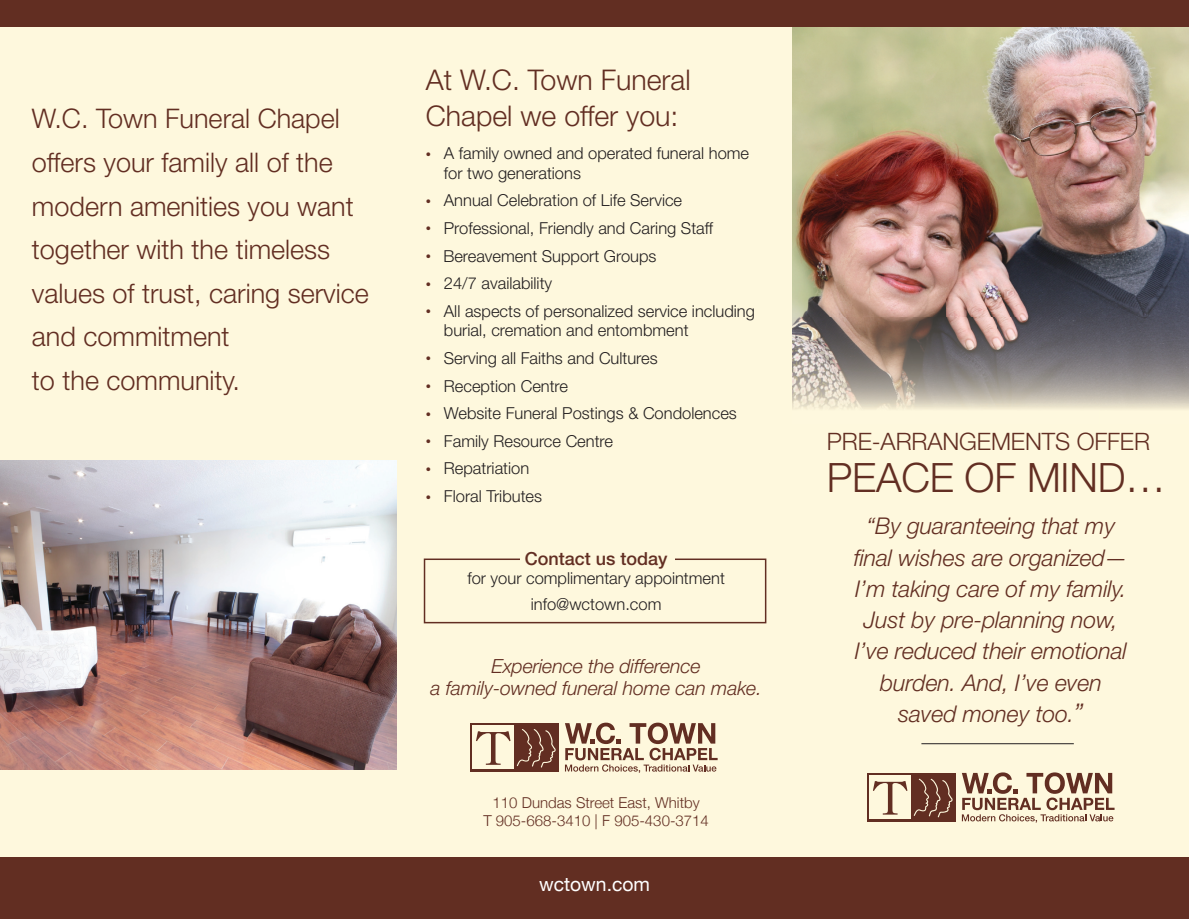
<style>
.page{position:relative;width:1189px;height:919px;background:#fff}
.page>*{position:absolute;margin:0;border:0;box-sizing:border-box;transform-origin:0 0}
.t1{font:300 40.5px "Helvetica Neue LT Std";letter-spacing:-.005em;color:#622e22}
.t2{font:300 28.5px/36px "Helvetica Neue LT Std";color:#622e22}
.t3{font:300 27px/43.5px "Helvetica Neue LT Std";color:#622e22}
.t4{font:300 24px "Helvetica Neue LT Std";letter-spacing:-.005em;color:#622e22}
.t5{font:italic 300 23.1px/31.2px "Helvetica Neue LT Std";letter-spacing:-.005em;color:#622e22;text-align:center}
.t6{font:italic 300 19.5px/22.5px "Helvetica Neue LT Std";letter-spacing:-.005em;color:#622e22;text-align:center}
.t7{font:19.35px "Helvetica Neue";color:#fff}
.t8{font:500 18px "Helvetica Neue LT Std";color:#622e22}
.t9{font:300 16.5px/19.5px "Helvetica Neue LT Std";color:#231f20}
.t10{font:300 15px/18px "Helvetica Neue";color:#622e22;text-align:center}
.s1{font-size:10.5px;color:#622e22}
.s2{font-size:25.8px}
</style>
<div class="page">
<div style="left:0;top:0;width:1188px;height:918px;background:#fef8dd"></div>
<img style="left:792px;top:27px;width:396px;height:382px">
<div style="left:0;top:857px;width:1188px;height:61px;background:#622e22"></div>
<hr style="left:921px;top:743px;width:152px;height:1px;background:#231f20">
<div style="left:470px;top:722px;width:89px;height:49px;background:#622e22"></div>
<svg style="left:516px;top:729px;width:39px;height:38px"></svg>
<svg style="left:565px;top:722px;width:152px;height:50px"></svg>
<div style="left:472px;top:725px;width:42px;height:43px;background:#fef8dd"></div>
<svg style="left:476px;top:731px;width:34px;height:33px"></svg>
<div style="left:866px;top:772px;width:89px;height:49px;background:#622e22"></div>
<svg style="left:913px;top:778px;width:39px;height:39px"></svg>
<svg style="left:961px;top:772px;width:153px;height:50px"></svg>
<div style="left:869px;top:775px;width:41px;height:43px;background:#fef8dd"></div>
<svg style="left:873px;top:781px;width:34px;height:33px"></svg>
<div style="left:0;top:0;width:1188px;height:27px;background:#622e22"></div>
<img style="left:0;top:460px;width:396px;height:309px">
<div style="left:423px;top:558px;width:343px;height:65px;border:2px solid #622e22"></div>
<div style="left:520px;top:548px;width:154px;height:17px;background:#fef8dd"></div>
<h3 class="t3" style="left:32px;top:96px;width:338px">W.C. Town Funeral Chapel offers your family all of the modern amenities you want together with the timeless values of trust, caring service and commitment<br>to the community.</h3>
<h2 class="t2" style="left:426px;top:61px;width:266px">At W.C. Town Funeral<br>Chapel we offer you:</h2>
<p class="t9" style="left:444px;top:143px;width:307px;text-indent:-18px"><span class="s1">•</span> A family owned and operated funeral home for two generations</p>
<p class="t9" style="left:426px;top:190px;width:258px"><span class="s1">•</span> Annual Celebration of Life Service</p>
<p class="t9" style="left:426px;top:218px;width:288px"><span class="s1">•</span> Professional, Friendly and Caring Staff</p>
<p class="t9" style="left:426px;top:245px;width:232px"><span class="s1">•</span> Bereavement Support Groups</p>
<p class="t9" style="left:426px;top:273px;width:128px"><span class="s1">•</span> 24/7 availability</p>
<p class="t9" style="left:444px;top:300px;width:312px;text-indent:-18px"><span class="s1">•</span> All aspects of personalized service including burial, cremation and entombment</p>
<p class="t9" style="left:426px;top:348px;width:233px"><span class="s1">•</span> Serving all Faiths and Cultures</p>
<p class="t9" style="left:426px;top:375px;width:144px"><span class="s1">•</span> Reception Centre</p>
<p class="t9" style="left:426px;top:403px;width:312px"><span class="s1">•</span> Website Funeral Postings &amp; Condolences</p>
<p class="t9" style="left:426px;top:430px;width:189px"><span class="s1">•</span> Family Resource Centre</p>
<p class="t9" style="left:426px;top:458px;width:105px"><span class="s1">•</span> Repatriation</p>
<p class="t9" style="left:426px;top:486px;width:118px"><span class="s1">•</span> Floral Tributes</p>
<p class="t8" style="left:524px;top:547px;width:144px">Contact us today</p>
<p class="t9" style="left:467px;top:564px;width:259px;line-height:26.2px;text-align:center">for your complimentary appointment info@wctown.com</p>
<p class="t6" style="left:430px;top:653px;width:332px">Experience the difference<br>a family-owned funeral home can make.</p>
<p class="t10" style="left:483px;top:792px;width:227px">110 Dundas Street East, Whitby<br>T 905-668-3410 | F 905-430-3714</p>
<p class="t7" style="left:539px;top:872px;width:112px">wctown.com</p>
<h3 class="t4" style="left:826px;top:426px;width:324px">PRE-ARRANGEMENTS OFFER</h3>
<h1 class="t1" style="left:826px;top:452px;width:340px">PEACE OF MIND…</h1>
<h3 class="t5" style="left:853px;top:510px;width:276px">“By guaranteeing that my final wishes are organized—<br>I’m taking care of my family.<br>Just by pre-planning now,<br>I’ve reduced their emotional burden. And, I’ve even saved money too.<span class="s2">”</span></h3>
</div>
